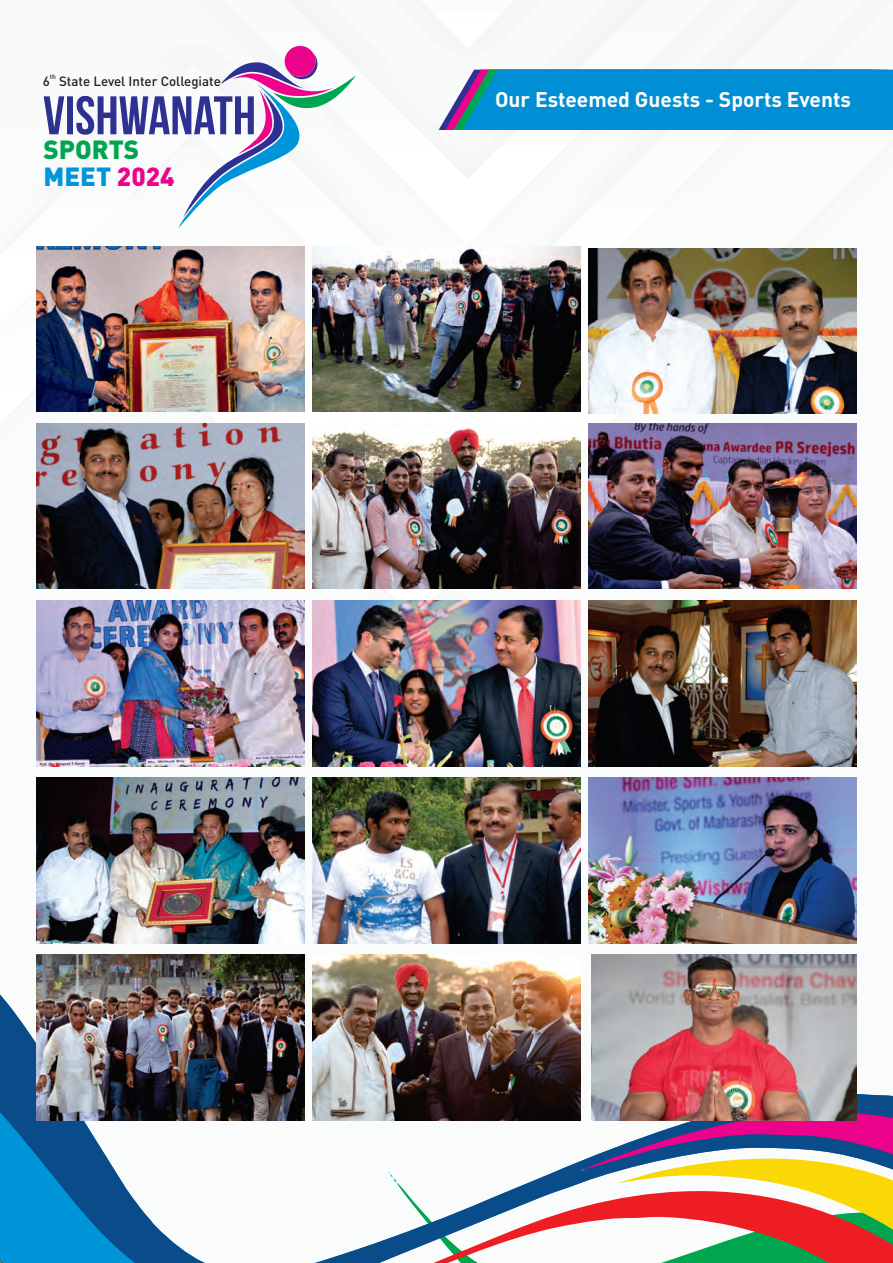
<style>
.page{position:relative;width:893px;height:1263px;background:#fff}
.page>*{position:absolute;margin:0;border:0;box-sizing:border-box;transform-origin:0 0}
.t1{font:900 25.95px/26.4px "DIN Pro";color:#00a54f}
.t2{font:700 21px "DIN Pro";color:#fff}
.t3{font:500 13.35px "DIN Pro";color:#231f20}
.t4{font:500 6.6px "DIN Pro";color:#231f20}
.s1{color:#0095d9}
.s2{color:#ed028c}
</style>
<div class="page">
<img style="left:0;top:0;width:893px;height:883px">
<svg style="left:36px;top:883px;width:857px;height:380px"></svg>
<svg style="left:388px;top:1101px;width:505px;height:162px"></svg>
<svg style="left:0;top:994px;width:312px;height:114px;fill:#0a4c8a"></svg>
<svg style="left:0;top:1108px;width:358px;height:155px"></svg>
<svg style="left:439px;top:70px;width:454px;height:60px;background:#0e8fd1"></svg>
<div style="left:285px;top:46px;width:30px;height:31px;background:#ed028c;border-radius:50%"></div>
<svg style="left:44px;top:53px;width:312px;height:175px"></svg>
<img style="left:37px;top:246px;width:268px;height:166px">
<img style="left:312px;top:246px;width:269px;height:166px">
<img style="left:588px;top:248px;width:268px;height:166px">
<img style="left:37px;top:423px;width:268px;height:166px">
<img style="left:312px;top:423px;width:269px;height:166px">
<img style="left:588px;top:423px;width:268px;height:166px">
<img style="left:37px;top:600px;width:268px;height:166px">
<img style="left:313px;top:600px;width:268px;height:166px">
<img style="left:588px;top:600px;width:268px;height:166px">
<img style="left:37px;top:778px;width:268px;height:165px">
<img style="left:312px;top:778px;width:269px;height:165px">
<img style="left:37px;top:955px;width:268px;height:165px">
<img style="left:588px;top:778px;width:268px;height:165px">
<img style="left:312px;top:955px;width:269px;height:165px">
<img style="left:591px;top:955px;width:265px;height:165px">
<p class="t4" style="left:50px;top:74px;width:8px">th</p>
<p class="t3" style="left:43px;top:76px;width:180px">6 State Level Inter Collegiate</p>
<p class="t1" style="left:44px;top:139px;width:133px">SPORTS<br><span class="s1">MEET</span> <span class="s2">2024</span></p>
<p class="t2" style="left:495px;top:92px;width:357px">Our Esteemed Guests - Sports Events</p>
</div>
